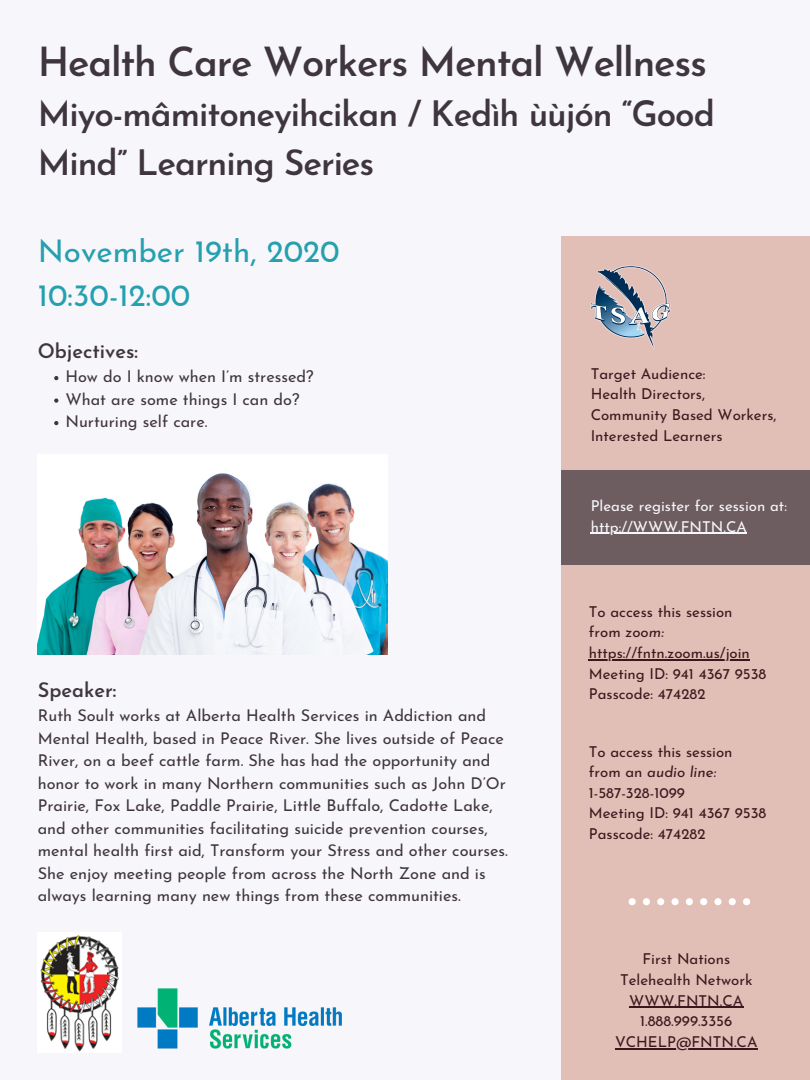
<style>
.page{position:relative;width:810px;height:1080px;background:#f7f6fa}
.page>*{position:absolute;margin:0;border:0;box-sizing:border-box;transform-origin:0 0}
.t1{font:600 40px "Josefin Sans";letter-spacing:-.03em;color:#3f353e}
.t2{font:600 35px/48.8px "Josefin Sans";letter-spacing:-.03em;color:#3f353e}
.t3{font:31.25px/43.6px "Josefin Sans";color:#24a0af}
.t4{font:600 20px "Josefin Sans";color:#3f353e}
.t5{font:16.25px/22.5px "Josefin Sans";color:#3f353e}
.t6{font:15px/20.6px "Josefin Sans";color:#3b181d}
.t7{font:15px/20.6px "Josefin Sans";color:#f7f6fa}
.s1{font-style:italic}
</style>
<div class="page">
<div style="left:561px;top:236px;width:249px;height:844px;background:#e1beb6"></div>
<img style="left:591px;top:266px;width:79px;height:83px">
<svg style="left:629px;top:898px;width:122px;height:7px"></svg>
<div style="left:561px;top:470px;width:249px;height:94px;background:#6d5c60"></div>
<svg style="left:54px;top:376px;width:4px;height:4px"></svg>
<svg style="left:54px;top:398px;width:4px;height:5px"></svg>
<svg style="left:54px;top:421px;width:4px;height:4px"></svg>
<hr style="left:589px;top:659px;width:161px;height:1px;background:#3b181d">
<hr style="left:629px;top:1007px;width:114px;height:1px;background:#3b181d">
<hr style="left:615px;top:1048px;width:143px;height:1px;background:#3b181d">
<hr style="left:591px;top:533px;width:156px;height:1px;background:#f7f6fa">
<img style="left:38px;top:473px;width:349px;height:181px">
<img style="left:40px;top:935px;width:79px;height:117px">
<img style="left:137px;top:988px;width:205px;height:61px">
<h1 class="t1" style="left:38px;top:46px;width:671px">Health Care Workers Mental Wellness</h1>
<h2 class="t2" style="left:38px;top:93px;width:679px">Miyo-mâmitoneyihcikan / Kedìh ùùjón “Good<br>Mind” Learning Series</h2>
<h3 class="t3" style="left:38px;top:233px;width:303px">November 19th, 2020<br>10:30-12:00</h3>
<p class="t4" style="left:38px;top:343px;width:102px">Objectives:</p>
<p class="t5" style="left:65px;top:367px;width:250px">How do I know when I’m stressed?<br>What are some things I can do?<br>Nurturing self care.</p>
<p class="t4" style="left:38px;top:682px;width:80px">Speaker:</p>
<p class="t5" style="left:38px;top:706px;width:472px">Ruth Soult works at Alberta Health Services in Addiction and Mental Health, based in Peace River. She lives outside of Peace River, on a beef cattle farm. She has had the opportunity and honor to work in many Northern communities such as John D’Or Prairie, Fox Lake, Paddle Prairie, Little Buffalo, Cadotte Lake, and other communities facilitating suicide prevention courses, mental health first aid, Transform your Stress and other courses.<br>She enjoy meeting people from across the North Zone and is always learning many new things from these communities.</p>
<p class="t6" style="left:591px;top:365px;width:187px">Target Audience:<br>Health Directors,<br>Community Based Workers,<br>Interested Learners</p>
<p class="t7" style="left:591px;top:497px;width:198px">Please register for session at: http://WWW.FNTN.CA</p>
<p class="t6" style="left:589px;top:603px;width:179px">To access this session from <span class="s1">zoom: </span>https://fntn.zoom.us/join<br>Meeting ID: 941 4367 9538<br>Passcode: 474282</p>
<p class="t6" style="left:589px;top:742px;width:179px">To access this session from an <span class="s1">audio line:<br></span>1-587-328-1099<br>Meeting ID: 941 4367 9538<br>Passcode: 474282</p>
<p class="t6" style="left:615px;top:950px;width:144px;text-align:center">First Nations<br>Telehealth Network<br>WWW.FNTN.CA<br>1.888.999.3356<br>VCHELP@FNTN.CA</p>
</div>
